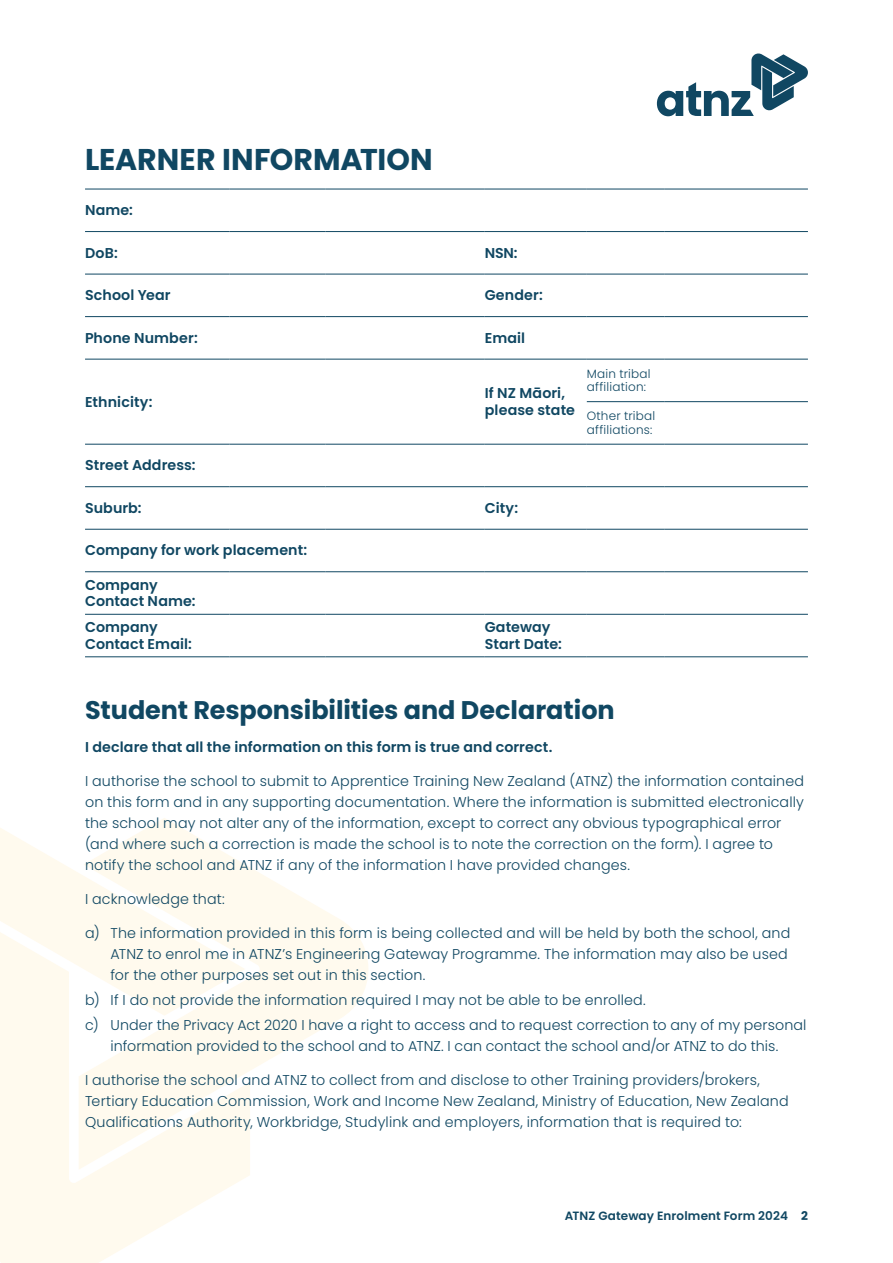
<style>
.page{position:relative;width:893px;height:1263px;background:#fff}
.page>*{position:absolute;margin:0;border:0;box-sizing:border-box;transform-origin:0 0}
.t1{font:700 30px "Poppins";color:#104762}
.t2{font:700 25.5px "Poppins";letter-spacing:-.005em;color:#104762}
.t3{font:300 14.25px/21px "Poppins";letter-spacing:.01em;color:#104762}
.t4{font:600 14.25px/16.5px "Poppins";letter-spacing:.005em;color:#104762}
.t5{font:300 12px/13.5px "Poppins";letter-spacing:.015em;color:#104762}
.t6{font:600 12px "Poppins";letter-spacing:.01em;color:#104762}
.s1{font-weight:700}
</style>
<div class="page">
<svg style="left:0;top:828px;width:79px;height:97px;fill:#fffaee"></svg>
<svg style="left:0;top:925px;width:250px;height:338px;fill:#fffaee"></svg>
<svg style="left:79px;top:818px;width:289px;height:352px;fill:#fffaee"></svg>
<svg style="left:657px;top:53px;width:151px;height:63px"></svg>
<hr style="left:85px;top:189px;width:145px;height:1px;background:#104762">
<hr style="left:230px;top:189px;width:95px;height:1px;background:#104762">
<hr style="left:325px;top:189px;width:160px;height:1px;background:#104762">
<hr style="left:485px;top:189px;width:102px;height:1px;background:#104762">
<hr style="left:587px;top:189px;width:77px;height:1px;background:#104762">
<hr style="left:664px;top:189px;width:144px;height:1px;background:#104762">
<hr style="left:85px;top:231px;width:145px;height:1px;background:#104762">
<hr style="left:230px;top:231px;width:95px;height:1px;background:#104762">
<hr style="left:325px;top:231px;width:160px;height:1px;background:#104762">
<hr style="left:485px;top:231px;width:102px;height:1px;background:#104762">
<hr style="left:587px;top:231px;width:77px;height:1px;background:#104762">
<hr style="left:664px;top:231px;width:144px;height:1px;background:#104762">
<hr style="left:85px;top:274px;width:145px;height:1px;background:#104762">
<hr style="left:230px;top:274px;width:95px;height:1px;background:#104762">
<hr style="left:325px;top:274px;width:160px;height:1px;background:#104762">
<hr style="left:485px;top:274px;width:102px;height:1px;background:#104762">
<hr style="left:587px;top:274px;width:77px;height:1px;background:#104762">
<hr style="left:664px;top:274px;width:144px;height:1px;background:#104762">
<hr style="left:85px;top:316px;width:145px;height:1px;background:#104762">
<hr style="left:230px;top:316px;width:95px;height:1px;background:#104762">
<hr style="left:325px;top:316px;width:160px;height:1px;background:#104762">
<hr style="left:485px;top:316px;width:102px;height:1px;background:#104762">
<hr style="left:587px;top:316px;width:77px;height:1px;background:#104762">
<hr style="left:664px;top:316px;width:144px;height:1px;background:#104762">
<hr style="left:85px;top:359px;width:145px;height:1px;background:#104762">
<hr style="left:230px;top:359px;width:95px;height:1px;background:#104762">
<hr style="left:325px;top:359px;width:160px;height:1px;background:#104762">
<hr style="left:485px;top:359px;width:102px;height:1px;background:#104762">
<hr style="left:587px;top:359px;width:77px;height:1px;background:#104762">
<hr style="left:664px;top:359px;width:144px;height:1px;background:#104762">
<hr style="left:587px;top:401px;width:77px;height:1px;background:#104762">
<hr style="left:664px;top:401px;width:144px;height:1px;background:#104762">
<hr style="left:85px;top:444px;width:145px;height:1px;background:#104762">
<hr style="left:230px;top:444px;width:95px;height:1px;background:#104762">
<hr style="left:325px;top:444px;width:160px;height:1px;background:#104762">
<hr style="left:485px;top:444px;width:102px;height:1px;background:#104762">
<hr style="left:587px;top:444px;width:77px;height:1px;background:#104762">
<hr style="left:664px;top:444px;width:144px;height:1px;background:#104762">
<hr style="left:85px;top:486px;width:145px;height:1px;background:#104762">
<hr style="left:230px;top:486px;width:95px;height:1px;background:#104762">
<hr style="left:325px;top:486px;width:160px;height:1px;background:#104762">
<hr style="left:485px;top:486px;width:102px;height:1px;background:#104762">
<hr style="left:587px;top:486px;width:77px;height:1px;background:#104762">
<hr style="left:664px;top:486px;width:144px;height:1px;background:#104762">
<hr style="left:85px;top:529px;width:145px;height:1px;background:#104762">
<hr style="left:230px;top:529px;width:95px;height:1px;background:#104762">
<hr style="left:325px;top:529px;width:160px;height:1px;background:#104762">
<hr style="left:485px;top:529px;width:102px;height:1px;background:#104762">
<hr style="left:587px;top:529px;width:77px;height:1px;background:#104762">
<hr style="left:664px;top:529px;width:144px;height:1px;background:#104762">
<hr style="left:85px;top:571px;width:145px;height:1px;background:#104762">
<hr style="left:230px;top:571px;width:95px;height:1px;background:#104762">
<hr style="left:325px;top:571px;width:160px;height:1px;background:#104762">
<hr style="left:485px;top:571px;width:102px;height:1px;background:#104762">
<hr style="left:587px;top:571px;width:77px;height:1px;background:#104762">
<hr style="left:664px;top:571px;width:144px;height:1px;background:#104762">
<hr style="left:85px;top:614px;width:145px;height:1px;background:#104762">
<hr style="left:230px;top:614px;width:95px;height:1px;background:#104762">
<hr style="left:325px;top:614px;width:160px;height:1px;background:#104762">
<hr style="left:485px;top:614px;width:102px;height:1px;background:#104762">
<hr style="left:587px;top:614px;width:77px;height:1px;background:#104762">
<hr style="left:664px;top:614px;width:144px;height:1px;background:#104762">
<hr style="left:85px;top:656px;width:145px;height:1px;background:#104762">
<hr style="left:230px;top:656px;width:95px;height:1px;background:#104762">
<hr style="left:325px;top:656px;width:160px;height:1px;background:#104762">
<hr style="left:485px;top:656px;width:102px;height:1px;background:#104762">
<hr style="left:587px;top:656px;width:77px;height:1px;background:#104762">
<hr style="left:664px;top:656px;width:144px;height:1px;background:#104762">
<h1 class="t1" style="left:85px;top:142px;width:349px">LEARNER INFORMATION</h1>
<p class="t4" style="left:85px;top:202px;width:49px">Name:</p>
<p class="t4" style="left:85px;top:245px;width:34px">DoB:</p>
<p class="t4" style="left:485px;top:245px;width:34px">NSN:</p>
<p class="t4" style="left:85px;top:287px;width:87px">School Year</p>
<p class="t4" style="left:485px;top:287px;width:60px">Gender:</p>
<p class="t4" style="left:85px;top:330px;width:114px">Phone Number:</p>
<p class="t4" style="left:485px;top:330px;width:42px">Email</p>
<p class="t4" style="left:85px;top:393px;width:69px">Ethnicity:</p>
<p class="t4" style="left:485px;top:385px;width:92px">If NZ Māori, please state</p>
<p class="t4" style="left:85px;top:457px;width:112px">Street Address:</p>
<p class="t4" style="left:85px;top:500px;width:58px">Suburb:</p>
<p class="t4" style="left:485px;top:500px;width:35px">City:</p>
<p class="t4" style="left:85px;top:542px;width:224px">Company for work placement:</p>
<p class="t4" style="left:85px;top:577px;width:112px">Company<br>Contact Name:</p>
<p class="t4" style="left:85px;top:619px;width:108px">Company<br>Contact Email:</p>
<p class="t4" style="left:485px;top:619px;width:79px">Gateway<br>Start Date:</p>
<p class="t5" style="left:587px;top:367px;width:65px">Main tribal affiliation:</p>
<p class="t5" style="left:587px;top:409px;width:70px">Other tribal affiliations:</p>
<h2 class="t2" style="left:85px;top:695px;width:531px">Student Responsibilities and Declaration</h2>
<p class="t4" style="left:85px;top:739px;width:469px">I declare that all the information on this form is true and correct.</p>
<p class="t3" style="left:85px;top:771px;width:721px">I authorise the school to submit to Apprentice Training New Zealand (ATNZ) the information contained on this form and in any supporting documentation. Where the information is submitted electronically the school may not alter any of the information, except to correct any obvious typographical error (and where such a correction is made the school is to note the correction on the form). I agree to notify the school and ATNZ if any of the information I have provided changes.</p>
<p class="t3" style="left:85px;top:888px;width:141px">I acknowledge that:</p>
<p class="t3" style="left:111px;top:922px;width:681px;text-indent:-26px">a) The information provided in this form is being collected and will be held by both the school, and<br>ATNZ to enrol me in ATNZ’s Engineering Gateway Programme. The information may also be used for the other purposes set out in this section.</p>
<p class="t3" style="left:85px;top:987px;width:723px;line-height:25.2px">b) If I do not provide the information required I may not be able to be enrolled.<br>c) Under the Privacy Act 2020 I have a right to access and to request correction to any of my personal</p>
<p class="t3" style="left:111px;top:1036px;width:669px">information provided to the school and to ATNZ. I can contact the school and/or ATNZ to do this.</p>
<p class="t3" style="left:85px;top:1070px;width:705px">I authorise the school and ATNZ to collect from and disclose to other Training providers/brokers,<br>Tertiary Education Commission, Work and Income New Zealand, Ministry of Education, New Zealand<br>Qualifications Authority, Workbridge, Studylink and employers, information that is required to:</p>
<p class="t6" style="left:565px;top:1209px;width:245px">ATNZ Gateway Enrolment Form 2024 <span class="s1">2</span></p>
</div>
